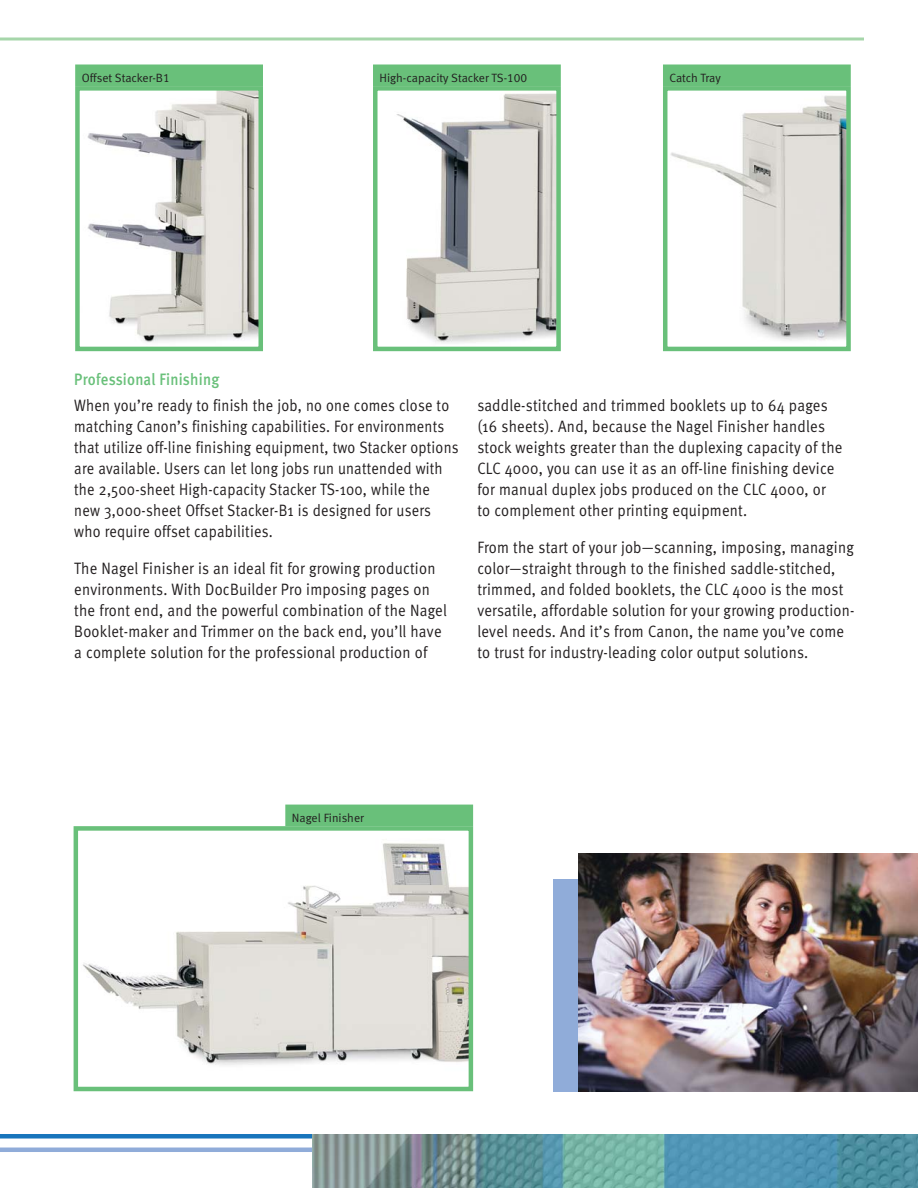
<style>
.page{position:relative;width:918px;height:1188px;background:#fff}
.page>*{position:absolute;margin:0;border:0;box-sizing:border-box;transform-origin:0 0}
.t1{font:16.5px/21px "Meta Normal";letter-spacing:.015em;color:#231f20;scale:.9 1}
.t2{font:16.5px/21px "Meta Normal";letter-spacing:.015em;color:#231f20;scale:.88 1}
.t3{font:500 16.5px "Meta";letter-spacing:.015em;color:#69c07a;scale:.9 1}
.t4{font:12px "Meta Normal LF";color:#231f20}
</style>
<div class="page">
<div style="left:554px;top:879px;width:48px;height:213px;background:#90acd9"></div>
<img style="left:578px;top:853px;width:340px;height:239px">
<div style="left:0;top:1134px;width:318px;height:5px;background:#1875bc"></div>
<hr style="left:0;top:1148px;width:315px;height:4px;background:#90acd9">
<img style="left:312px;top:1134px;width:606px;height:54px">
<hr style="left:0;top:38px;width:864px;height:2px;background:#a6d6aa">
<img style="left:396px;top:93px;width:160px;height:250px">
<div style="left:373px;top:86px;width:188px;height:265px;border:4px solid #69c07a"></div>
<div style="left:374px;top:65px;width:186px;height:20px;background:#69c07a"></div>
<div style="left:373px;top:64px;width:188px;height:22px;border:2px solid #69c07a"></div>
<img style="left:670px;top:95px;width:176px;height:246px">
<div style="left:663px;top:86px;width:188px;height:265px;border:4px solid #69c07a"></div>
<div style="left:664px;top:65px;width:186px;height:20px;background:#69c07a"></div>
<div style="left:663px;top:64px;width:188px;height:22px;border:2px solid #69c07a"></div>
<img style="left:87px;top:91px;width:171px;height:252px">
<div style="left:75px;top:86px;width:188px;height:265px;border:4px solid #69c07a"></div>
<div style="left:76px;top:65px;width:186px;height:20px;background:#69c07a"></div>
<div style="left:75px;top:64px;width:188px;height:22px;border:2px solid #69c07a"></div>
<img style="left:83px;top:843px;width:385px;height:222px">
<div style="left:74px;top:826px;width:399px;height:265px;border:4px solid #69c07a"></div>
<div style="left:286px;top:805px;width:186px;height:20px;background:#69c07a"></div>
<div style="left:285px;top:805px;width:188px;height:21px;border:2px solid #69c07a"></div>
<p class="t4" style="left:82px;top:73px;width:90px">Offset Stacker-B1</p>
<p class="t4" style="left:380px;top:73px;width:149px">High-capacity Stacker TS-100</p>
<p class="t4" style="left:670px;top:73px;width:53px">Catch Tray</p>
<p class="t3" style="left:74px;top:374px;width:163px">Professional Finishing</p>
<p class="t2" style="left:74px;top:396px;width:438px">When you’re ready to finish the job, no one comes close to matching Canon’s finishing capabilities. For environments that utilize off-line finishing equipment, two Stacker options are available. Users can let long jobs run unattended with the 2,500-sheet High-capacity Stacker TS-100, while the new 3,000-sheet Offset Stacker-B1 is designed for users who require offset capabilities.</p>
<p class="t1" style="left:74px;top:559px;width:416px">The Nagel Finisher is an ideal fit for growing production environments. With DocBuilder Pro imposing pages on the front end, and the powerful combination of the Nagel Booklet-maker and Trimmer on the back end, you’ll have a complete solution for the professional production of</p>
<p class="t1" style="left:477px;top:397px;width:407px">saddle-stitched and trimmed booklets up to 64 pages (16 sheets). And, because the Nagel Finisher handles stock weights greater than the duplexing capacity of the CLC 4000, you can use it as an off-line finishing device for manual duplex jobs produced on the CLC 4000, or to complement other printing equipment.</p>
<p class="t1" style="left:477px;top:539px;width:420px">From the start of your job—scanning, imposing, managing color—straight through to the finished saddle-stitched, trimmed, and folded booklets, the CLC 4000 is the most versatile, affordable solution for your growing production&shy;level needs. And it’s from Canon, the name you’ve come to trust for industry-leading color output solutions.</p>
<p class="t4" style="left:292px;top:814px;width:74px">Nagel Finisher</p>
</div>
